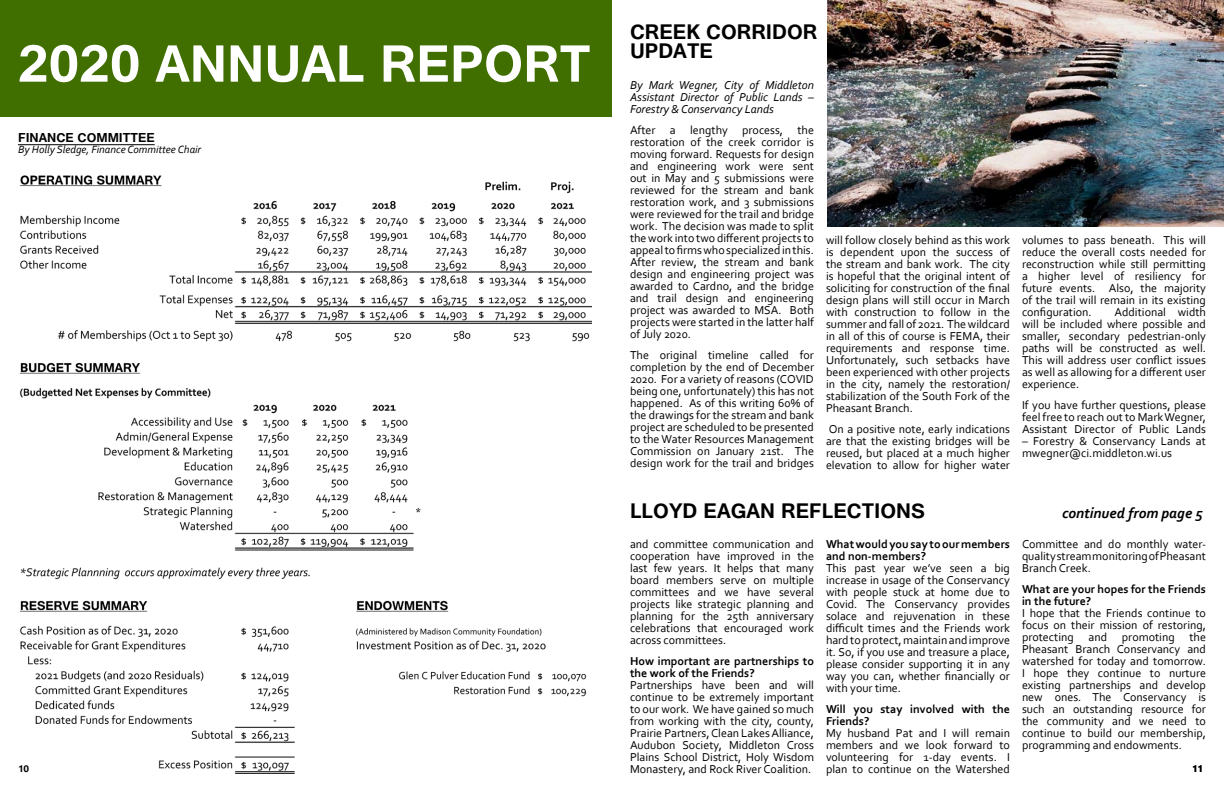
<style>
.page{position:relative;width:1224px;height:792px;background:#fff}
.page>*{position:absolute;margin:0;border:0;box-sizing:border-box;transform-origin:0 0}
.t1{font:700 65px "Tunga";color:#fff}
.t2{font:700 26px/19px "Tunga";color:#000}
.t3{font:700 16px "Tunga";color:#000}
.t4{font:italic 700 15px "Corbel";color:#000}
.t5{font:12px/12px "Corbel";color:#000;text-align:justify}
.t6{font:700 12px/12px "Corbel";color:#000}
.t7{font:italic 12px/12px "Corbel";color:#000;text-align:justify}
.t8{font:700 12px "Tunga";color:#000}
.t9{font:italic 11px "Corbel";color:#000}
</style>
<div class="page">
<img style="left:19px;top:175px;width:572px;height:598px">
<div style="left:0;top:0;width:612px;height:116px;background:#406f00"></div>
<img style="left:827px;top:0;width:397px;height:226px">
<hr style="left:18px;top:144px;width:137px;height:1px;background:#000">
<h1 class="t1" style="left:18px;top:21px;width:174px">2020 ANNUAL</h1>
<h1 class="t1" style="left:380px;top:21px;width:140px">REPORT</h1>
<h3 class="t3" style="left:18px;top:127px;width:17px">FINANCE</h3>
<h3 class="t3" style="left:78px;top:127px;width:10px">COMMITTEE</h3>
<p class="t9" style="left:18px;top:143px;width:185px">By Holly Sledge, Finance Committee Chair</p>
<p class="t8" style="left:18px;top:761px;width:13px">10</p>
<h2 class="t2" style="left:630px;top:20px;width:189px">Creek Corridor<br>Up date</h2>
<p class="t7" style="left:630px;top:78px;width:186px">By Mark Wegner, City of Middleton Assistant Director of Public Lands – Forestry &amp; Conservancy Lands</p>
<p class="t5" style="left:630px;top:123px;width:186px">After a lengthy process, the restoration of the creek corridor is moving forward. Requests for design and engineering work were sent out in May and 5 submissions were reviewed for the stream and bank restoration work, and 3 submissions were reviewed for the trail and bridge work. The decision was made to split the work into two different projects to appeal to firms who specialized in this.<br>After review, the stream and bank design and engineering project was awarded to Cardno, and the bridge and trail design and engineering project was awarded to MSA. Both projects were started in the latter half of July 2020.</p>
<p class="t5" style="left:630px;top:348px;width:186px">The original timeline called for completion by the end of December 2020. For a variety of reasons (COVID being one, unfortunately) this has not happened. As of this writing 60% of the drawings for the stream and bank project are scheduled to be presented to the Water Resources Management Commission on January 21st. The design work for the trail and bridges</p>
<p class="t5" style="left:826px;top:234px;width:186px">will follow closely behind as this work is dependent upon the success of the stream and bank work. The city is hopeful that the original intent of soliciting for construction of the final design plans will still occur in March with construction to follow in the summer and fall of 2021. The wildcard in all of this of course is FEMA, their requirements and response time.<br>Unfortunately, such setbacks have been experienced with other projects in the city, namely the restoration/ stabilization of the South Fork of the Pheasant Branch.</p>
<p class="t5" style="left:826px;top:423px;width:186px">On a positive note, early indications are that the existing bridges will be reused, but placed at a much higher elevation to allow for higher water</p>
<p class="t5" style="left:1022px;top:234px;width:186px">volumes to pass beneath. This will reduce the overall costs needed for reconstruction while still permitting a higher level of resiliency for future events. Also, the majority of the trail will remain in its existing configuration.</p>
<p class="t5" style="left:1022px;top:306px;width:186px;text-indent:92px">Additional width will be included where possible and smaller, secondary pedestrian-only paths will be constructed as well.<br>This will address user conflict issues as well as allowing for a different user experience.</p>
<p class="t5" style="left:1022px;top:399px;width:186px">If you have further questions, please feel free to reach out to Mark Wegner, Assistant Director of Public Lands</p>
<p class="t5" style="left:1022px;top:435px;width:185px">– Forestry &amp; Conservancy Lands at mwegner@ci.middleton.wi.us</p>
<h2 class="t2" style="left:630px;top:499px;width:297px">Lloyd Eagan Reflections</h2>
<p class="t4" style="left:1062px;top:504px;width:142px">continued from page 5</p>
<p class="t5" style="left:630px;top:538px;width:186px">and committee communication and cooperation have improved in the last few years. It helps that many board members serve on multiple committees and we have several projects like strategic planning and planning for the 25th anniversary celebrations that encouraged work across committees.</p>
<p class="t6" style="left:630px;top:655px;width:185px">How important are partnerships to the work of the Friends?</p>
<p class="t5" style="left:630px;top:679px;width:186px">Partnerships have been and will continue to be extremely important to our work. We have gained so much from working with the city, county, Prairie Partners, Clean Lakes Alliance, Audubon Society, Middleton Cross Plains School District, Holy Wisdom Monastery, and Rock River Coalition.</p>
<p class="t6" style="left:826px;top:538px;width:186px">What would you say to our members and non-members?</p>
<p class="t5" style="left:826px;top:562px;width:186px">This past year we’ve seen a big increase in usage of the Conservancy with people stuck at home due to Covid. The Conservancy provides solace and rejuvenation in these difficult times and the Friends work hard to protect, maintain and improve it. So, if you use and treasure a place, please consider supporting it in any way you can, whether financially or with your time.</p>
<p class="t6" style="left:826px;top:703px;width:186px">Will you stay involved with the<br>Friends?</p>
<p class="t5" style="left:826px;top:727px;width:186px">My husband Pat and I will remain members and we look forward to volunteering for 1-day events. I plan to continue on the Watershed</p>
<p class="t5" style="left:1022px;top:538px;width:186px">Committee and do monthly water&shy;quality stream monitoring of Pheasant Branch Creek.</p>
<p class="t6" style="left:1022px;top:583px;width:186px">What are your hopes for the Friends in the future?</p>
<p class="t5" style="left:1022px;top:607px;width:186px">I hope that the Friends continue to focus on their mission of restoring, protecting and promoting the Pheasant Branch Conservancy and watershed for today and tomorrow.<br>I hope they continue to nurture existing partnerships and develop new ones. The Conservancy is such an outstanding resource for the community and we need to continue to build our membership, programming and endowments.</p>
<p class="t8" style="left:1192px;top:761px;width:6px">11</p>
</div>
